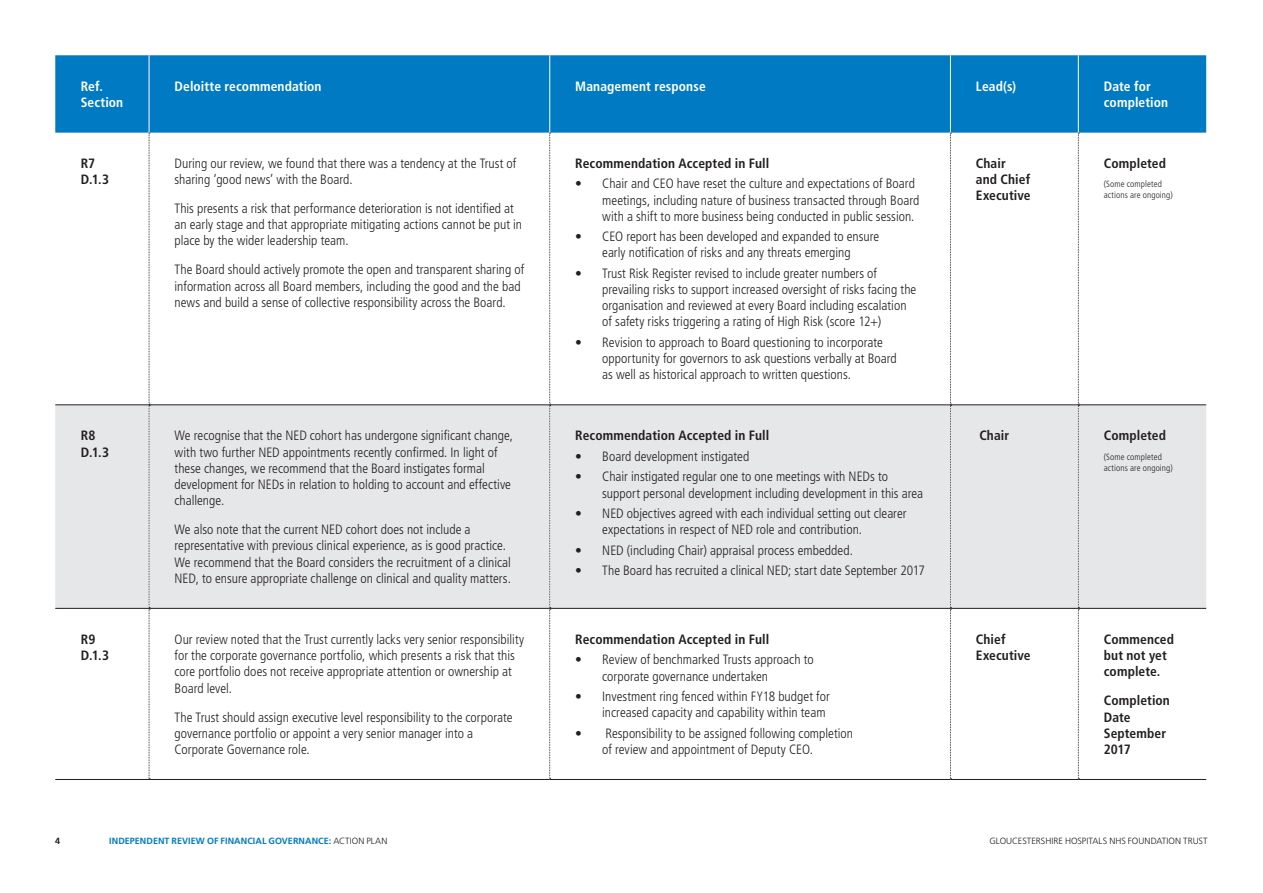
<style>
.page{position:relative;width:1263px;height:893px;background:#fff}
.page>*{position:absolute;margin:0;border:0;box-sizing:border-box;transform-origin:0 0}
.t1{font:300 condensed 13.5px/16.2px "Frutiger LT Std";color:#231f20}
.t2{font:700 condensed 13.5px/16.2px "Frutiger LT Std";letter-spacing:.005em;color:#231f20}
.t3{font:700 condensed 13.5px/16.2px "Frutiger LT Std";letter-spacing:.01em;color:#fff}
.t4{font:300 condensed 9px/10.8px "Frutiger LT Std";letter-spacing:.015em;color:#231f20}
.t5{font:700 9px "Frutiger LT Std";letter-spacing:.005em;color:#007ac2}
.t6{font:300 9px "Frutiger LT Std";letter-spacing:.005em;color:#231f20}
.t7{font:700 9px "Frutiger LT Std";color:#231f20}
.s1{font-weight:300;color:#231f20}
</style>
<div class="page">
<div style="left:55px;top:55px;width:1151px;height:78px;background:#007ac2"></div>
<div style="left:55px;top:405px;width:1151px;height:203px;background:#e6e7e9"></div>
<svg style="left:149px;top:133px;width:1px;height:646px"></svg>
<svg style="left:549px;top:133px;width:2px;height:646px"></svg>
<svg style="left:950px;top:133px;width:1px;height:646px"></svg>
<svg style="left:1078px;top:133px;width:1px;height:646px"></svg>
<hr style="left:55px;top:404px;width:94px;height:1px;background:#231f20">
<hr style="left:149px;top:404px;width:401px;height:1px;background:#231f20">
<hr style="left:550px;top:404px;width:400px;height:1px;background:#231f20">
<hr style="left:950px;top:404px;width:128px;height:1px;background:#231f20">
<hr style="left:1078px;top:404px;width:128px;height:1px;background:#231f20">
<hr style="left:55px;top:608px;width:94px;height:1px;background:#231f20">
<hr style="left:149px;top:608px;width:401px;height:1px;background:#231f20">
<hr style="left:550px;top:608px;width:400px;height:1px;background:#231f20">
<hr style="left:950px;top:608px;width:128px;height:1px;background:#231f20">
<hr style="left:1078px;top:608px;width:128px;height:1px;background:#231f20">
<hr style="left:55px;top:779px;width:94px;height:1px;background:#231f20">
<hr style="left:149px;top:779px;width:401px;height:1px;background:#231f20">
<hr style="left:550px;top:779px;width:400px;height:1px;background:#231f20">
<hr style="left:950px;top:779px;width:128px;height:1px;background:#231f20">
<hr style="left:1078px;top:779px;width:128px;height:1px;background:#231f20">
<hr style="left:149px;top:55px;width:1px;height:78px;background:#fff">
<hr style="left:549px;top:55px;width:1px;height:78px;background:#fff">
<hr style="left:950px;top:55px;width:1px;height:78px;background:#fff">
<hr style="left:1078px;top:55px;width:1px;height:78px;background:#fff">
<p class="t3" style="left:81px;top:78px;width:44px">Ref.<br>Section</p>
<p class="t3" style="left:175px;top:78px;width:149px">Deloitte recommendation</p>
<p class="t3" style="left:575px;top:78px;width:132px">Management response</p>
<p class="t3" style="left:976px;top:78px;width:42px">Lead(s)</p>
<p class="t3" style="left:1104px;top:78px;width:66px">Date for completion</p>
<p class="t2" style="left:81px;top:155px;width:30px">R7<br>D.1.3</p>
<p class="t1" style="left:175px;top:155px;width:343px">During our review, we found that there was a tendency at the Trust of sharing ‘good news’ with the Board.</p>
<p class="t1" style="left:175px;top:200px;width:349px">This presents a risk that performance deterioration is not identified at an early stage and that appropriate mitigating actions cannot be put in place by the wider leadership team.</p>
<p class="t1" style="left:175px;top:262px;width:351px">The Board should actively promote the open and transparent sharing of information across all Board members, including the good and the bad news and build a sense of collective responsibility across the Board.</p>
<p class="t2" style="left:81px;top:428px;width:30px">R8<br>D.1.3</p>
<p class="t1" style="left:175px;top:428px;width:340px">We recognise that the NED cohort has undergone significant change, with two further NED appointments recently confirmed. In light of these changes, we recommend that the Board instigates formal development for NEDs in relation to holding to account and effective challenge.</p>
<p class="t1" style="left:175px;top:522px;width:338px">We also note that the current NED cohort does not include a representative with previous clinical experience, as is good practice.<br>We recommend that the Board considers the recruitment of a clinical NED, to ensure appropriate challenge on clinical and quality matters.</p>
<p class="t2" style="left:81px;top:631px;width:30px">R9<br>D.1.3</p>
<p class="t1" style="left:175px;top:631px;width:351px">Our review noted that the Trust currently lacks very senior responsibility for the corporate governance portfolio, which presents a risk that this core portfolio does not receive appropriate attention or ownership at Board level.</p>
<p class="t1" style="left:175px;top:709px;width:340px">The Trust should assign executive level responsibility to the corporate governance portfolio or appoint a very senior manager into a<br>Corporate Governance role.</p>
<p class="t2" style="left:575px;top:155px;width:195px">Recommendation Accepted in Full</p>
<p class="t1" style="left:602px;top:176px;width:319px;text-indent:-27px">• Chair and CEO have reset the culture and expectations of Board meetings, including nature of business transacted through Board with a shift to more business being conducted in public session.</p>
<p class="t1" style="left:575px;top:229px;width:305px;text-align:center">• CEO report has been developed and expanded to ensure early notification of risks and any threats emerging</p>
<p class="t1" style="left:602px;top:265px;width:316px;text-indent:-27px">• Trust Risk Register revised to include greater numbers of prevailing risks to support increased oversight of risks facing the organisation and reviewed at every Board including escalation of safety risks triggering a rating of High Risk (score 12+)</p>
<p class="t1" style="left:602px;top:334px;width:296px;text-indent:-27px">• Revision to approach to Board questioning to incorporate opportunity for governors to ask questions verbally at Board as well as historical approach to written questions.</p>
<p class="t2" style="left:575px;top:428px;width:195px">Recommendation Accepted in Full</p>
<p class="t1" style="left:575px;top:448px;width:176px">• Board development instigated</p>
<p class="t1" style="left:602px;top:469px;width:322px;text-indent:-27px">• Chair instigated regular one to one meetings with NEDs to support personal development including development in this area</p>
<p class="t1" style="left:602px;top:505px;width:306px;text-indent:-27px">• NED objectives agreed with each individual setting out clearer expectations in respect of NED role and contribution.</p>
<p class="t1" style="left:575px;top:542px;width:279px">• NED (including Chair) appraisal process embedded.</p>
<p class="t1" style="left:575px;top:563px;width:351px">• The Board has recruited a clinical NED; start date September 2017</p>
<p class="t2" style="left:575px;top:631px;width:195px">Recommendation Accepted in Full</p>
<p class="t1" style="left:602px;top:652px;width:213px;text-indent:-27px">• Review of benchmarked Trusts approach to corporate governance undertaken</p>
<p class="t1" style="left:602px;top:688px;width:229px;text-indent:-27px">• Investment ring fenced within FY18 budget for increased capacity and capability within team</p>
<p class="t1" style="left:602px;top:725px;width:252px;text-indent:-27px">• Responsibility to be assigned following completion of review and appointment of Deputy CEO.</p>
<p class="t2" style="left:976px;top:155px;width:56px">Chair<br>and Chief<br>Executive</p>
<p class="t2" style="left:1104px;top:155px;width:64px">Completed</p>
<p class="t4" style="left:1104px;top:179px;width:71px">(Some completed actions are ongoing)</p>
<p class="t2" style="left:979px;top:428px;width:31px">Chair</p>
<p class="t2" style="left:1104px;top:428px;width:64px">Completed</p>
<p class="t4" style="left:1104px;top:451px;width:71px">(Some completed actions are ongoing)</p>
<p class="t2" style="left:976px;top:631px;width:56px">Chief<br>Executive</p>
<p class="t2" style="left:1104px;top:631px;width:72px">Commenced but not yet complete.</p>
<p class="t2" style="left:1104px;top:693px;width:68px">Completion<br>Date<br>September<br>2017</p>
<p class="t7" style="left:55px;top:836px;width:7px">4</p>
<p class="t5" style="left:109px;top:836px;width:280px">INDEPENDENT REVIEW OF FINANCIAL GOVERNANCE: <span class="s1">ACTION PLAN</span></p>
<p class="t6" style="left:989px;top:836px;width:220px">GLOUCESTERSHIRE HOSPITALS NHS FOUNDATION TRUST</p>
</div>
